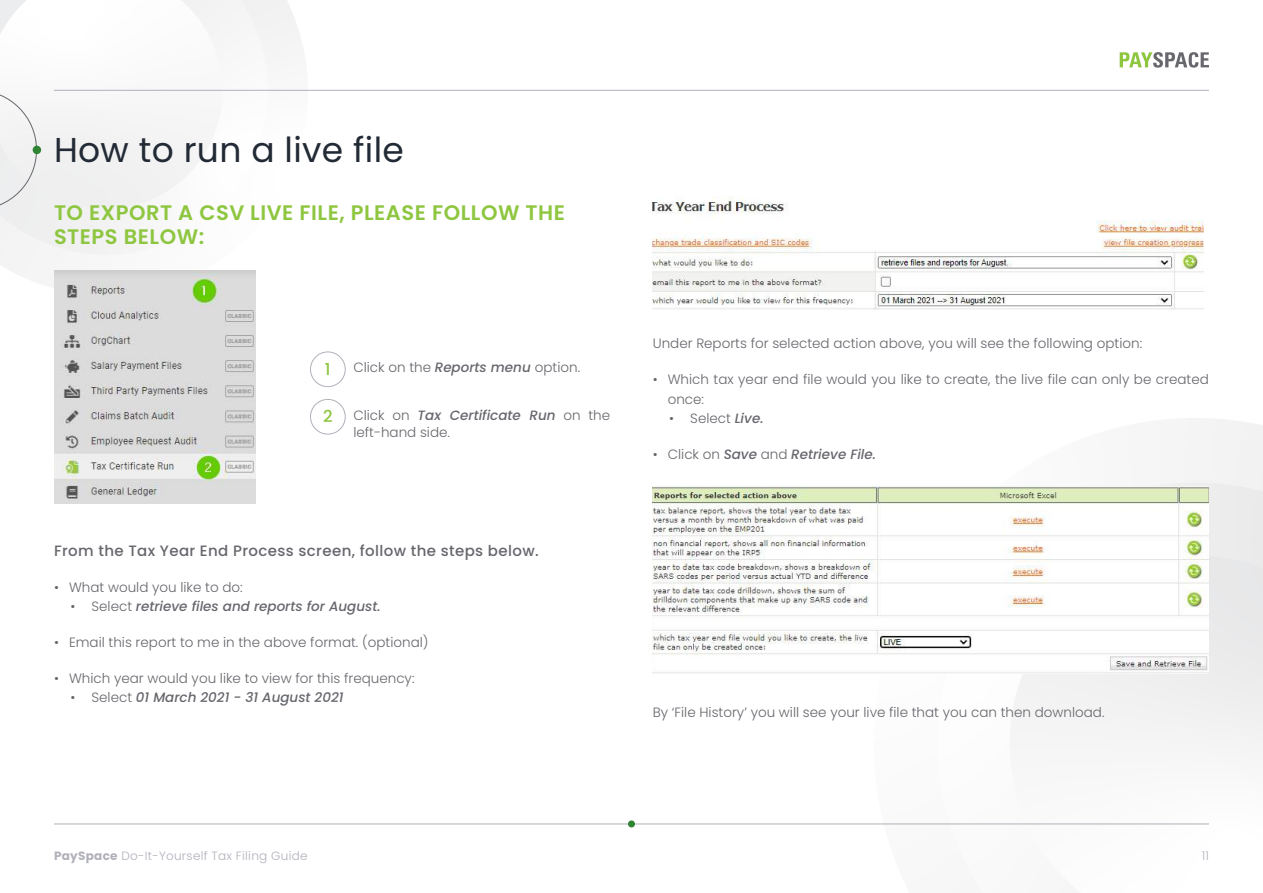
<style>
.page{position:relative;width:1263px;height:893px;background:#fff}
.page>*{position:absolute;margin:0;border:0;box-sizing:border-box;transform-origin:0 0}
.t1{font:34.5px "Poppins";letter-spacing:.01em;color:#222a35}
.t2{font:600 21px/24px "Poppins";letter-spacing:.025em;color:#8ec640}
.t3{font:500 16.5px "Poppins";color:#8ec640}
.t4{font:500 15px "Poppins";letter-spacing:.025em;color:#66676d}
.t5{font:300 13.5px/16.2px "Poppins";color:#66676d}
.t6{font:italic 500 13.5px "Poppins";color:#66676d}
.t7{font:300 12px "Poppins";letter-spacing:.025em;color:#b0b1ba}
.s1{font-weight:500;font-style:italic}
.s2{font-weight:300;font-style:normal}
.s3{font-weight:700}
</style>
<div class="page">
<svg style="left:873px;top:418px;width:390px;height:406px"></svg>
<svg style="left:904px;top:482px;width:359px;height:342px"></svg>
<svg style="left:985px;top:556px;width:278px;height:268px"></svg>
<svg style="left:0;top:0;width:291px;height:278px"></svg>
<svg style="left:0;top:0;width:239px;height:226px"></svg>
<svg style="left:1120px;top:52px;width:89px;height:16px"></svg>
<hr style="left:54px;top:824px;width:1155px;height:1px;background:#b0b1ba">
<hr style="left:54px;top:90px;width:1155px;height:1px;background:#b0b1ba">
<div style="left:628px;top:820px;width:7px;height:7px;background:#2f8432;border-radius:50%"></div>
<img style="left:54px;top:270px;width:201px;height:233px">
<img style="left:653px;top:196px;width:550px;height:114px">
<img style="left:652px;top:486px;width:557px;height:187px">
<div style="left:310px;top:352px;width:36px;height:35px;border:1px solid #b0b1ba;border-radius:50%"></div>
<div style="left:310px;top:399px;width:36px;height:35px;border:1px solid #b0b1ba;border-radius:50%"></div>
<div style="left:0;top:90px;width:37px;height:120px;background:#f1f1f2"></div>
<div style="left:33px;top:146px;width:8px;height:8px;background:#2f8432;border-radius:50%"></div>
<h1 class="t1" style="left:54px;top:130px;width:351px">How to run a live file</h1>
<h2 class="t2" style="left:54px;top:201px;width:512px">TO EXPORT A CSV LIVE FILE, PLEASE FOLLOW THE<br>STEPS BELOW:</h2>
<p class="t3" style="left:325px;top:360px;width:7px">1</p>
<p class="t3" style="left:323px;top:407px;width:11px">2</p>
<p class="t5" style="left:353px;top:359px;width:228px">Click on the <span class="s1">Reports menu</span> option.</p>
<p class="t5" style="left:353px;top:408px;width:258px">Click on <span class="s1">Tax Certificate Run</span> on the left-hand side.</p>
<p class="t4" style="left:54px;top:542px;width:486px">From the Tax Year End Process screen, follow the steps below.</p>
<p class="t5" style="left:54px;top:579px;width:190px">• What would you like to do:</p>
<p class="t6" style="left:70px;top:599px;width:312px"><span class="s2">• Select</span> retrieve files and reports for August.</p>
<p class="t5" style="left:54px;top:634px;width:376px">• Email this report to me in the above format. (optional)</p>
<p class="t5" style="left:54px;top:670px;width:362px">• Which year would you like to view for this frequency:</p>
<p class="t6" style="left:70px;top:689px;width:275px"><span class="s2">• Select</span> 01 March 2021 - 31 August 2021</p>
<p class="t5" style="left:653px;top:336px;width:491px">Under Reports for selected action above, you will see the following option:</p>
<p class="t5" style="left:668px;top:370px;width:543px;line-height:19.5px;text-indent:-15px">• Which tax year end file would you like to create, the live file can only be created once:</p>
<p class="t5" style="left:669px;top:410px;width:96px">• Select <span class="s1">Live.</span></p>
<p class="t6" style="left:653px;top:446px;width:225px"><span class="s2">• Click on</span> Save <span class="s2">and</span> Retrieve File.</p>
<p class="t5" style="left:653px;top:704px;width:453px">By ‘File History’ you will see your live file that you can then download.</p>
<p class="t7" style="left:54px;top:848px;width:255px"><span class="s3">PaySpace</span> Do-It-Yourself Tax Filing Guide</p>
<p class="t7" style="left:1202px;top:848px;width:9px">11</p>
</div>
